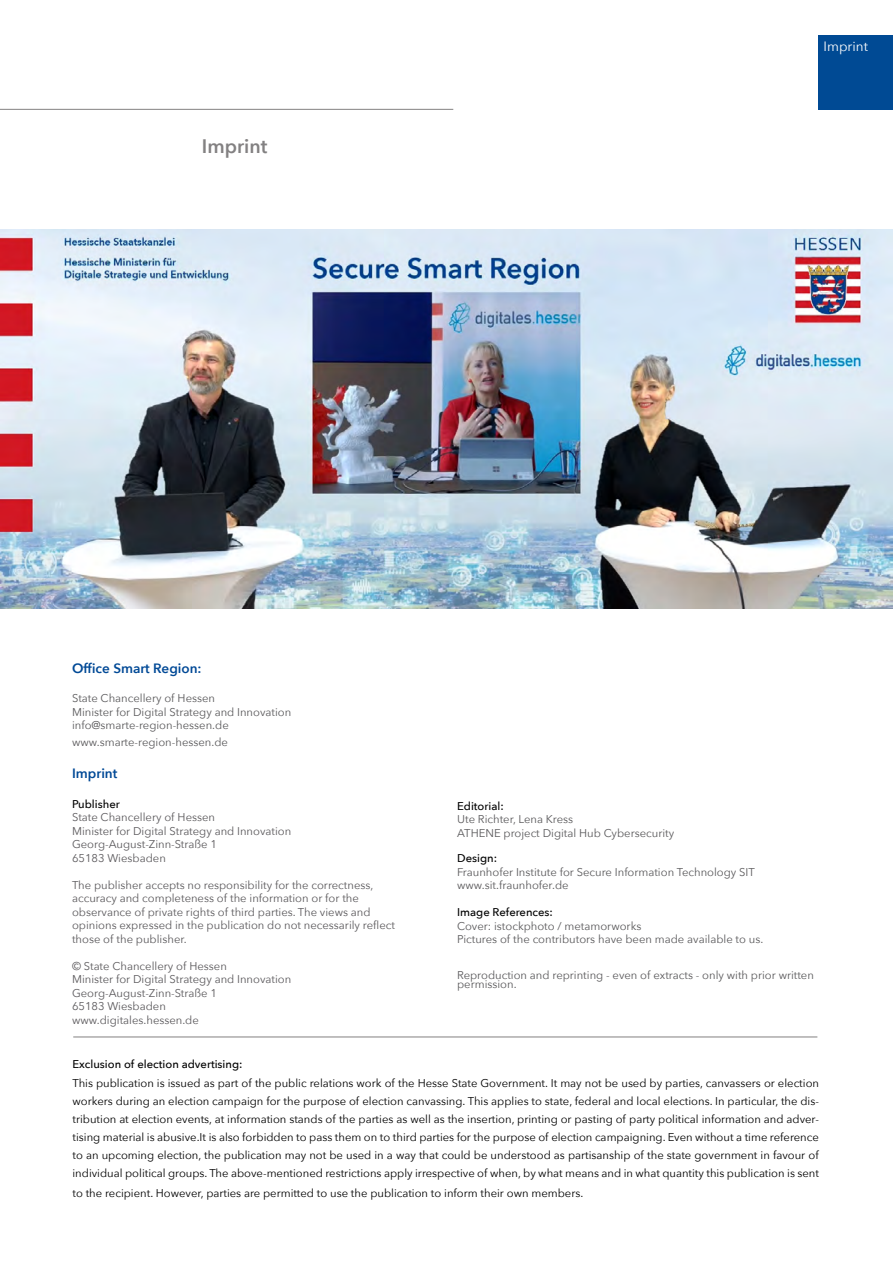
<style>
.page{position:relative;width:893px;height:1263px;background:#fff}
.page>*{position:absolute;margin:0;border:0;box-sizing:border-box;transform-origin:0 0}
.t1{font:600 19.5px "Avenir Next";color:#838182}
.t2{font:600 13.5px "Avenir Next";color:#004996}
.t3{font:13.5px "Avenir Next";color:#fff}
.t4{font:11.25px/18px "Avenir Next";color:#000;text-align:justify}
.t5{font:11.25px/13.5px "Avenir Next";color:#5a585b}
.t6{font:11.25px/13.5px "Avenir Next";color:#59585a}
.t7{font:500 11.25px "Avenir Next";color:#000}
</style>
<div class="page">
<hr style="left:73px;top:1036px;width:744px;height:1px;background:#838181">
<hr style="left:0;top:109px;width:453px;height:1px;background:#838282">
<div style="left:819px;top:35px;width:74px;height:75px;background:#004a94"></div>
<img style="left:0;top:230px;width:893px;height:379px">
<h1 class="t1" style="left:202px;top:129px;width:67px">Imprint</h1>
<p class="t3" style="left:824px;top:35px;width:46px">Imprint</p>
<p class="t2" style="left:72px;top:656px;width:131px">Office Smart Region:</p>
<p class="t6" style="left:72px;top:691px;width:221px">State Chancellery of Hessen<br>Minister for Digital Strategy and Innovation info@smarte-region-hessen.de</p>
<p class="t6" style="left:72px;top:734px;width:157px">www.smarte-region-hessen.de</p>
<p class="t2" style="left:72px;top:762px;width:47px">Imprint</p>
<p class="t7" style="left:72px;top:794px;width:49px">Publisher</p>
<p class="t5" style="left:72px;top:810px;width:221px">State Chancellery of Hessen<br>Minister for Digital Strategy and Innovation<br>Georg-August-Zinn-Straße 1<br>65183 Wiesbaden</p>
<p class="t5" style="left:72px;top:877px;width:324px">The publisher accepts no responsibility for the correctness, accuracy and completeness of the information or for the observance of private rights of third parties. The views and opinions expressed in the publication do not necessarily reflect those of the publisher.</p>
<p class="t5" style="left:72px;top:958px;width:221px">© State Chancellery of Hessen<br>Minister for Digital Strategy and Innovation<br>Georg-August-Zinn-Straße 1<br>65183 Wiesbaden www.digitales.hessen.de</p>
<p class="t7" style="left:457px;top:796px;width:48px">Editorial:</p>
<p class="t6" style="left:457px;top:812px;width:219px">Ute Richter, Lena Kress<br>ATHENE project Digital Hub Cybersecurity</p>
<p class="t7" style="left:457px;top:849px;width:41px">Design:</p>
<p class="t6" style="left:457px;top:865px;width:299px">Fraunhofer Institute for Secure Information Technology SIT www.sit.fraunhofer.de</p>
<p class="t7" style="left:457px;top:903px;width:97px">Image References:</p>
<p class="t6" style="left:457px;top:919px;width:308px">Cover: istockphoto / metamorworks<br>Pictures of the contributors have been made available to us.</p>
<p class="t6" style="left:457px;top:970px;width:358px;line-height:9px">Reproduction and reprinting - even of extracts - only with prior written permission.</p>
<p class="t7" style="left:72px;top:1054px;width:172px">Exclusion of election advertising:</p>
<p class="t4" style="left:72px;top:1074px;width:748px">This publication is issued as part of the public relations work of the Hesse State Government. It may not be used by parties, canvassers or election workers during an election campaign for the purpose of election canvassing. This applies to state, federal and local elections. In particular, the dis&shy;tribution at election events, at information stands of the parties as well as the insertion, printing or pasting of party political information and adver&shy;tising material is abusive.It is also forbidden to pass them on to third parties for the purpose of election campaigning. Even without a time reference to an upcoming election, the publication may not be used in a way that could be understood as partisanship of the state government in favour of individual political groups. The above-mentioned restrictions apply irrespective of when, by what means and in what quantity this publication is sent</p>
<p class="t4" style="left:72px;top:1183px;width:512px">to the recipient. However, parties are permitted to use the publication to inform their own members.</p>
</div>
